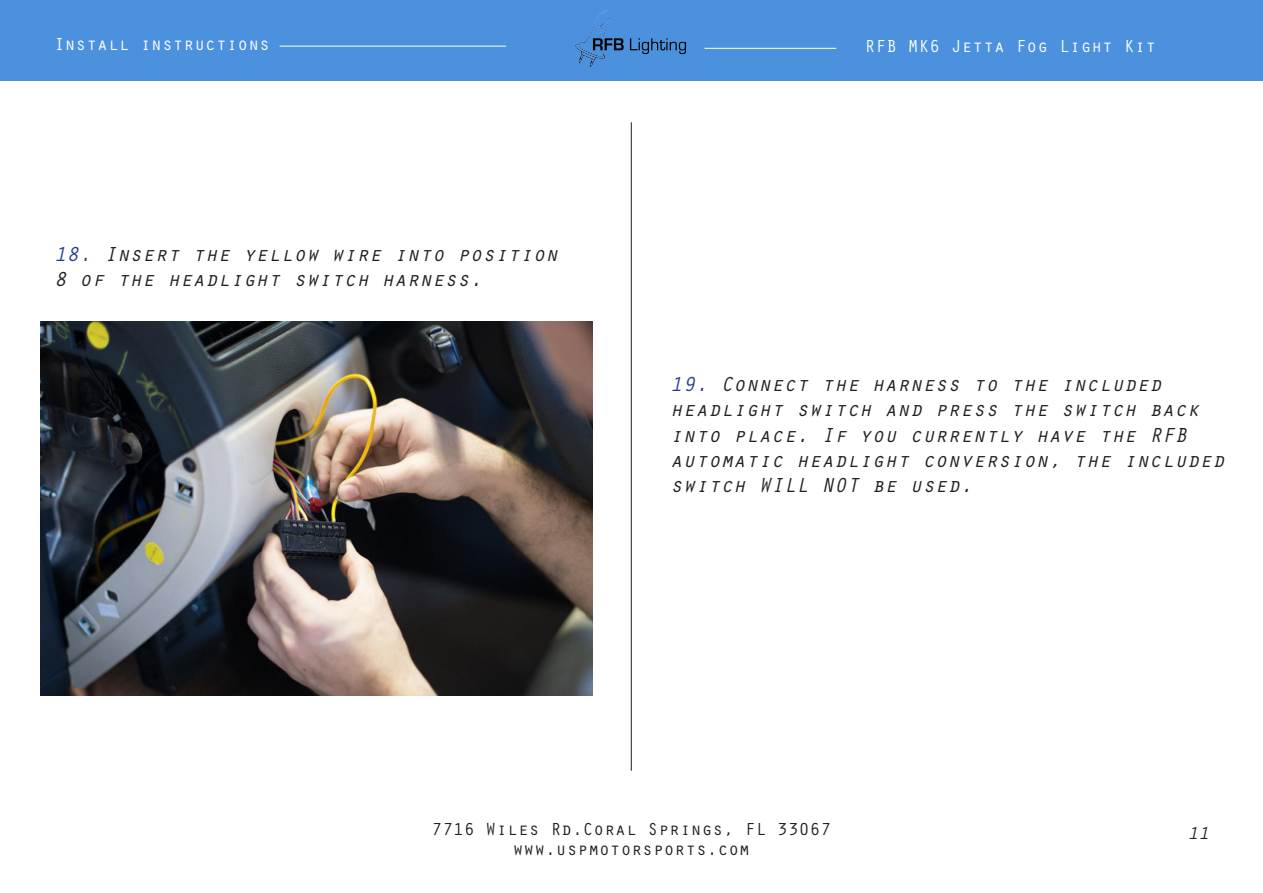
<style>
.page{position:relative;width:1263px;height:893px;background:#fff}
.page>*{position:absolute;margin:0;border:0;box-sizing:border-box;transform-origin:0 0}
.t1{font:italic 21px/25.2px "Orator Std";color:#231f20}
.t2{font:18px "Orator Std";color:#231f20}
.t3{font:18px "Orator Std";color:#fff}
.t4{font:italic 18px "Orator Std";color:#231f20}
.s1{color:#253f8e}
</style>
<div class="page">
<div style="left:0;top:0;width:1263px;height:81px;background:#4c91dd"></div>
<hr style="left:280px;top:46px;width:226px;height:1px;background:#fff">
<img style="left:575px;top:10px;width:112px;height:57px">
<hr style="left:631px;top:122px;width:1px;height:649px;background:#231f20">
<hr style="left:704px;top:48px;width:132px;height:1px;background:#fff">
<img style="left:41px;top:322px;width:551px;height:374px">
<p class="t3" style="left:54px;top:31px;width:218px">Install instructions</p>
<p class="t1" style="left:54px;top:240px;width:505px"><span class="s1">18.</span> Insert the yellow wire into position<br>8 of the headlight switch harness.</p>
<p class="t3" style="left:865px;top:34px;width:293px">RFB MK6 Jetta Fog Light Kit</p>
<p class="t1" style="left:670px;top:371px;width:556px"><span class="s1">19.</span> Connect the harness to the included headlight switch and press the switch back into place. If you currently have the RFB automatic headlight conversion, the included switch WILL NOT be used.</p>
<p class="t2" style="left:432px;top:816px;width:401px">7716 Wiles Rd.Coral Springs, FL 33067</p>
<p class="t2" style="left:513px;top:836px;width:239px">www.uspmotorsports.com</p>
<p class="t4" style="left:1188px;top:820px;width:23px">11</p>
</div>
